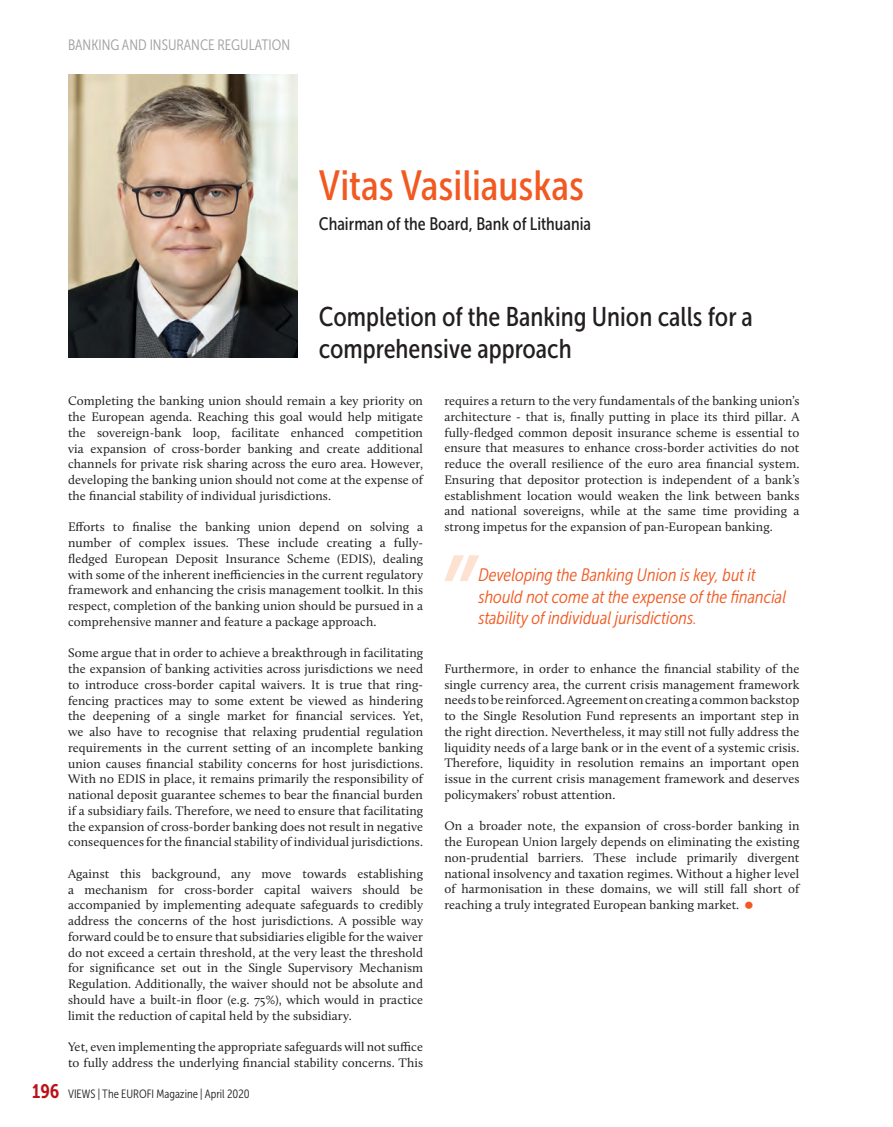
<style>
.page{position:relative;width:893px;height:1127px;background:#fff}
.page>*{position:absolute;margin:0;border:0;box-sizing:border-box;transform-origin:0 0}
.GRAND_Nom{font:42px "Museo Sans Cond 500";color:#f15921}
.GRAND_Titre{font:27px/32.4px "Museo Sans Cond 500";color:#231f20}
.t1{font:19.5px "Museo Sans Cond 700";color:#bb1018}
.t2{font:italic 18px/21.6px "Museo Sans Cond 300";color:#f15921}
.GRAND_Fonction{font:18px "Museo Sans Cond 500";color:#231f20}
.t3{font:15px "Museo Sans Cond 300";color:#9d9fa2}
.t4{font:12.75px/15.8px "Calluna";letter-spacing:.005em;color:#231f20;text-align:justify}
.t5{font:12px "Museo Sans Cond 300";color:#231f20}
</style>
<div class="page">
<img style="left:68px;top:74px;width:230px;height:284px">
<svg style="left:444px;top:555px;width:35px;height:26px"></svg>
<p class="t3" style="left:68px;top:37px;width:224px">BANKING AND INSURANCE REGULATION</p>
<p class="GRAND_Nom" style="left:319px;top:162px;width:267px">Vitas Vasiliauskas</p>
<p class="GRAND_Fonction" style="left:319px;top:214px;width:274px">Chairman of the Board, Bank of Lithuania</p>
<p class="GRAND_Titre" style="left:319px;top:300px;width:435px">Completion of the Banking Union calls for a comprehensive approach</p>
<p class="t4" style="left:68px;top:393px;width:357px">Completing the banking union should remain a key priority on the European agenda. Reaching this goal would help mitigate the sovereign‑bank loop, facilitate enhanced competition via expansion of cross-border banking and create additional channels for private risk sharing across the euro area. However, developing the banking union should not come at the expense of the financial stability of individual jurisdictions.</p>
<p class="t4" style="left:68px;top:519px;width:357px">Efforts to finalise the banking union depend on solving a number of complex issues. These include creating a fully&shy;fledged European Deposit Insurance Scheme (EDIS), dealing with some of the inherent inefficiencies in the current regulatory framework and enhancing the crisis management toolkit. In this respect, completion of the banking union should be pursued in a comprehensive manner and feature a package approach.</p>
<p class="t4" style="left:68px;top:645px;width:357px">Some argue that in order to achieve a breakthrough in facilitating the expansion of banking activities across jurisdictions we need to introduce cross-border capital waivers. It is true that ring&shy;fencing practices may to some extent be viewed as hindering the deepening of a single market for financial services. Yet, we also have to recognise that relaxing prudential regulation requirements in the current setting of an incomplete banking union causes financial stability concerns for host jurisdictions.<br>With no EDIS in place, it remains primarily the responsibility of national deposit guarantee schemes to bear the financial burden if a subsidiary fails. Therefore, we need to ensure that facilitating the expansion of cross-border banking does not result in negative consequences for the financial stability of individual jurisdictions.</p>
<p class="t4" style="left:68px;top:865px;width:357px">Against this background, any move towards establishing a mechanism for cross-border capital waivers should be accompanied by implementing adequate safeguards to credibly address the concerns of the host jurisdictions. A possible way forward could be to ensure that subsidiaries eligible for the waiver do not exceed a certain threshold, at the very least the threshold for significance set out in the Single Supervisory Mechanism Regulation. Additionally, the waiver should not be absolute and should have a built-in floor (e.g. 75%), which would in practice limit the reduction of capital held by the subsidiary.</p>
<p class="t4" style="left:68px;top:1039px;width:357px">Yet, even implementing the appropriate safeguards will not suffice to fully address the underlying financial stability concerns. This</p>
<p class="t4" style="left:444px;top:393px;width:357px">requires a return to the very fundamentals of the banking union’s architecture - that is, finally putting in place its third pillar. A fully-fledged common deposit insurance scheme is essential to ensure that measures to enhance cross-border activities do not reduce the overall resilience of the euro area financial system.<br>Ensuring that depositor protection is independent of a bank’s establishment location would weaken the link between banks and national sovereigns, while at the same time providing a strong impetus for the expansion of pan-European banking.</p>
<p class="t2" style="left:478px;top:564px;width:309px">Developing the Banking Union is key, but it should not come at the expense of the financial stability of individual jurisdictions.</p>
<p class="t4" style="left:444px;top:661px;width:357px">Furthermore, in order to enhance the financial stability of the single currency area, the current crisis management framework needs to be reinforced. Agreement on creating a common backstop to the Single Resolution Fund represents an important step in the right direction. Nevertheless, it may still not fully address the liquidity needs of a large bank or in the event of a systemic crisis.<br>Therefore, liquidity in resolution remains an important open issue in the current crisis management framework and deserves policymakers’ robust attention.</p>
<p class="t4" style="left:444px;top:818px;width:357px">On a broader note, the expansion of cross-border banking in the European Union largely depends on eliminating the existing non-prudential barriers. These include primarily divergent national insolvency and taxation regimes. Without a higher level of harmonisation in these domains, we will still fall short of reaching a truly integrated European banking market.</p>
<p class="t1" style="left:32px;top:1080px;width:29px">196</p>
<p class="t5" style="left:68px;top:1087px;width:183px">VIEWS | The EUROFI Magazine | April 2020</p>
</div>
